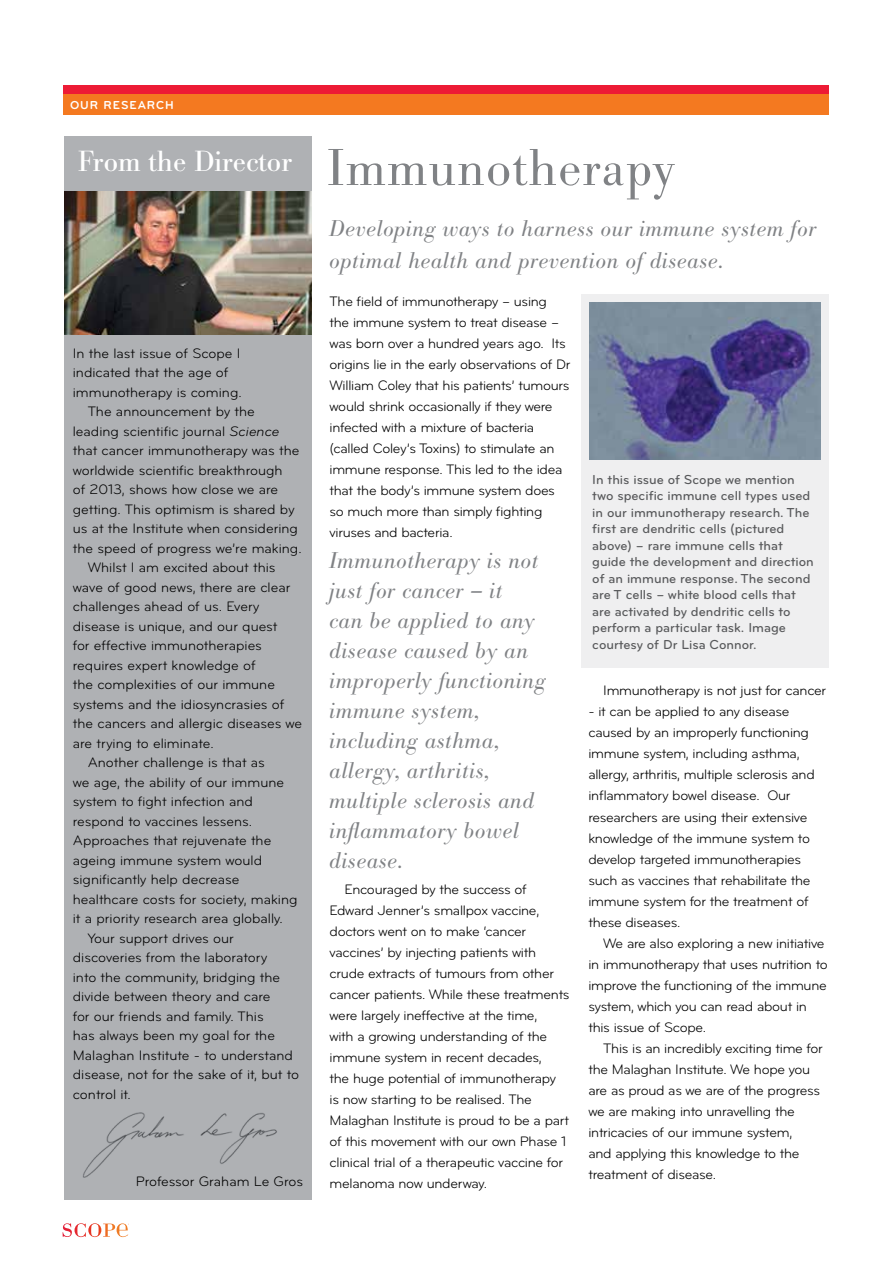
<style>
.page{position:relative;width:893px;height:1263px;background:#fff}
.page>*{position:absolute;margin:0;border:0;box-sizing:border-box;transform-origin:0 0}
.t1{font:300 51px "Bodoni BE";letter-spacing:.02em;color:#808285}
.t2{font:28.65px "Bodoni BE";color:#fff}
.t3{font:italic 300 22.5px/30px "Bodoni BE";letter-spacing:.02em;color:#808285}
.t4{font:14.25px/21px "Bryant Pro";letter-spacing:-.02em;color:#000}
.t5{font:14.25px "Bryant Pro";color:#000}
.t6{font:500 13.5px/16.5px "Bryant Pro";color:#58595b}
.t7{font:700 12px "Bryant Pro";letter-spacing:.08em;color:#fff}
.s1{font-style:italic}
</style>
<div class="page">
<div style="left:64px;top:136px;width:248px;height:1063px;background:#afb1b4"></div>
<div style="left:64px;top:94px;width:765px;height:21px;background:#f47920"></div>
<div style="left:64px;top:85px;width:765px;height:9px;background:#ed1b35"></div>
<img style="left:64px;top:191px;width:248px;height:144px">
<svg style="left:63px;top:1223px;width:65px;height:14px"></svg>
<img style="left:83px;top:1112px;width:194px;height:66px">
<div style="left:581px;top:294px;width:248px;height:374px;background:#efeff0"></div>
<img style="left:590px;top:302px;width:231px;height:158px">
<p class="t7" style="left:70px;top:97px;width:105px">OUR RESEARCH</p>
<h2 class="t2" style="left:78px;top:145px;width:216px">From the Director</h2>
<p class="t5" style="left:73px;top:345px;width:169px">In the last issue of Scope I</p>
<p class="t5" style="left:73px;top:364px;width:157px">indicated that the age of</p>
<p class="t5" style="left:73px;top:384px;width:170px">immunotherapy is coming.</p>
<p class="t5" style="left:88px;top:403px;width:169px">The announcement by the</p>
<p class="t5" style="left:73px;top:423px;width:208px">leading scientific journal <span class="s1">Science</span></p>
<p class="t5" style="left:73px;top:442px;width:228px">that cancer immunotherapy was the</p>
<p class="t5" style="left:73px;top:462px;width:211px">worldwide scientific breakthrough</p>
<p class="t5" style="left:73px;top:481px;width:207px">of 2013, shows how close we are</p>
<p class="t5" style="left:73px;top:501px;width:223px">getting. This optimism is shared by</p>
<p class="t5" style="left:73px;top:520px;width:227px">us at the Institute when considering</p>
<p class="t5" style="left:73px;top:540px;width:230px">the speed of progress we’re making.</p>
<p class="t5" style="left:88px;top:559px;width:189px">Whilst I am excited about this</p>
<p class="t5" style="left:73px;top:579px;width:219px">wave of good news, there are clear</p>
<p class="t5" style="left:73px;top:598px;width:188px">challenges ahead of us. Every</p>
<p class="t5" style="left:73px;top:618px;width:206px">disease is unique, and our quest</p>
<p class="t5" style="left:73px;top:637px;width:191px">for effective immunotherapies</p>
<p class="t5" style="left:73px;top:657px;width:184px">requires expert knowledge of</p>
<p class="t5" style="left:73px;top:676px;width:204px">the complexities of our immune</p>
<p class="t5" style="left:73px;top:696px;width:213px">systems and the idiosyncrasies of</p>
<p class="t5" style="left:73px;top:715px;width:231px">the cancers and allergic diseases we</p>
<p class="t5" style="left:73px;top:735px;width:142px">are trying to eliminate.</p>
<p class="t5" style="left:88px;top:754px;width:179px">Another challenge is that as</p>
<p class="t5" style="left:73px;top:774px;width:213px">we age, the ability of our immune</p>
<p class="t5" style="left:73px;top:793px;width:182px">system to fight infection and</p>
<p class="t5" style="left:73px;top:813px;width:181px">respond to vaccines lessens.</p>
<p class="t5" style="left:73px;top:832px;width:200px">Approaches that rejuvenate the</p>
<p class="t5" style="left:73px;top:852px;width:191px">ageing immune system would</p>
<p class="t5" style="left:73px;top:871px;width:168px">significantly help decrease</p>
<p class="t5" style="left:73px;top:891px;width:226px">healthcare costs for society, making</p>
<p class="t5" style="left:73px;top:910px;width:212px">it a priority research area globally.</p>
<p class="t5" style="left:88px;top:930px;width:148px">Your support drives our</p>
<p class="t5" style="left:73px;top:949px;width:196px">discoveries from the laboratory</p>
<p class="t5" style="left:73px;top:969px;width:209px">into the community, bridging the</p>
<p class="t5" style="left:73px;top:988px;width:199px">divide between theory and care</p>
<p class="t5" style="left:73px;top:1007px;width:192px">for our friends and family. This</p>
<p class="t5" style="left:73px;top:1027px;width:204px">has always been my goal for the</p>
<p class="t5" style="left:73px;top:1046px;width:222px">Malaghan Institute - to understand</p>
<p class="t5" style="left:73px;top:1066px;width:228px">disease, not for the sake of it, but to</p>
<p class="t5" style="left:73px;top:1085px;width:60px">control it.</p>
<p class="t4" style="left:136px;top:1170px;width:169px">Professor Graham Le Gros</p>
<h1 class="t1" style="left:327px;top:139px;width:350px">Immunotherapy</h1>
<h3 class="t3" style="left:329px;top:213px;width:489px;line-height:31.5px">Developing ways to harness our immune system for optimal health and prevention of disease.</h3>
<p class="t4" style="left:330px;top:291px;width:242px">The field of immunotherapy – using<br>the immune system to treat disease – was born over a hundred years ago. Its origins lie in the early observations of Dr William Coley that his patients’ tumours would shrink occasionally if they were infected with a mixture of bacteria (called Coley’s Toxins) to stimulate an immune response. This led to the idea that the body’s immune system does so much more than simply fighting viruses and bacteria.</p>
<h3 class="t3" style="left:329px;top:546px;width:218px">Immunotherapy is not just for cancer – it<br>can be applied to any disease caused by an improperly functioning immune system, including asthma, allergy, arthritis, multiple sclerosis and inflammatory bowel disease.</h3>
<p class="t4" style="left:330px;top:879px;width:242px;text-indent:15px">Encouraged by the success of Edward Jenner’s smallpox vaccine, doctors went on to make ‘cancer vaccines’ by injecting patients with crude extracts of tumours from other cancer patients. While these treatments were largely ineffective at the time,<br>with a growing understanding of the immune system in recent decades,<br>the huge potential of immunotherapy<br>is now starting to be realised. The Malaghan Institute is proud to be a part of this movement with our own Phase 1 clinical trial of a therapeutic vaccine for melanoma now underway.</p>
<p class="t6" style="left:592px;top:471px;width:223px">In this issue of Scope we mention two specific immune cell types used in our immunotherapy research. The first are dendritic cells (pictured above) – rare immune cells that guide the development and direction of an immune response. The second are T cells – white blood cells that are activated by dendritic cells to perform a particular task. Image courtesy of Dr Lisa Connor.</p>
<p class="t4" style="left:603px;top:680px;width:225px">Immunotherapy is not just for cancer</p>
<p class="t4" style="left:588px;top:701px;width:228px">- it can be applied to any disease caused by an improperly functioning immune system, including asthma, allergy, arthritis, multiple sclerosis and inflammatory bowel disease. Our researchers are using their extensive knowledge of the immune system to develop targeted immunotherapies such as vaccines that rehabilitate the immune system for the treatment of these diseases.</p>
<p class="t4" style="left:588px;top:932px;width:241px;text-indent:15px">We are also exploring a new initiative in immunotherapy that uses nutrition to improve the functioning of the immune system, which you can read about in this issue of Scope.</p>
<p class="t4" style="left:588px;top:1037px;width:236px;text-indent:15px">This is an incredibly exciting time for the Malaghan Institute. We hope you are as proud as we are of the progress we are making into unravelling the intricacies of our immune system,<br>and applying this knowledge to the treatment of disease.</p>
</div>
